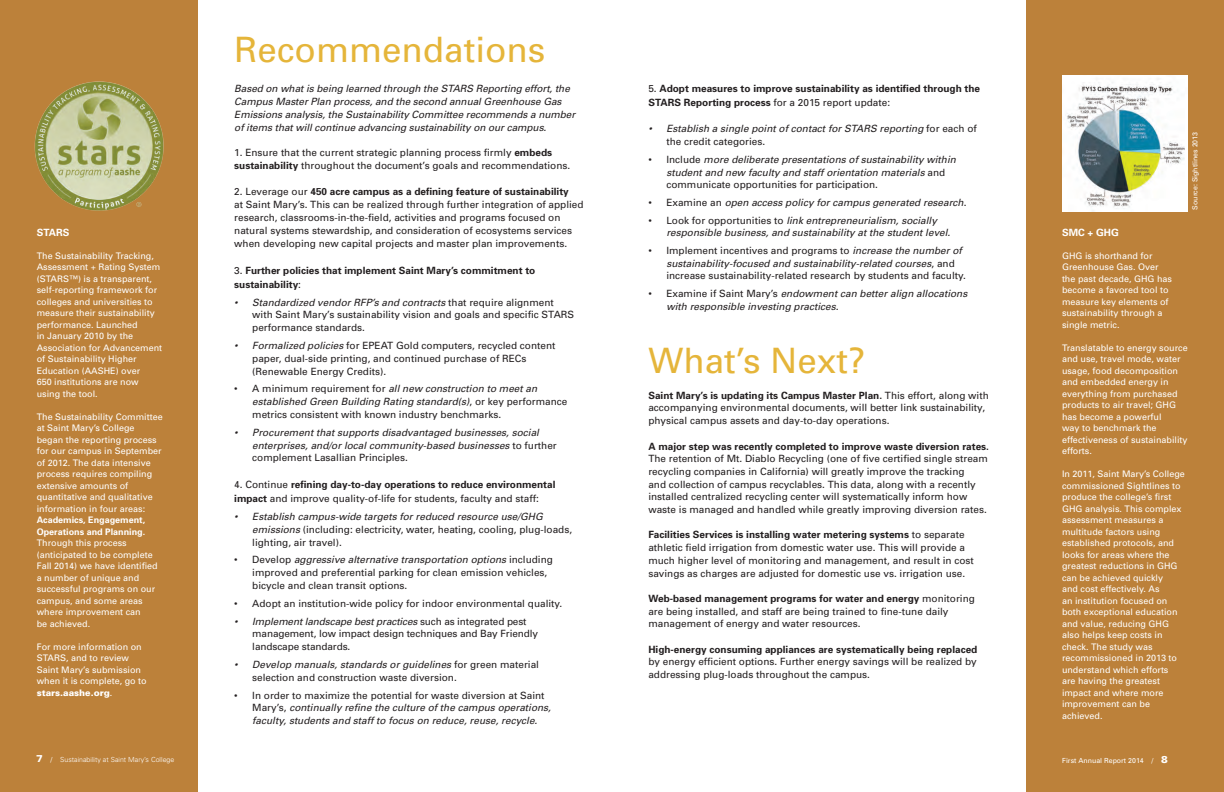
<style>
.page{position:relative;width:1224px;height:792px;background:#fff}
.page>*{position:absolute;margin:0;border:0;box-sizing:border-box;transform-origin:0 0}
.t1{font:35px "Univers";color:#e5b53a}
.t2{font:10px/12.7px "Univers";color:#231f20}
.t3{font:italic 10px/12.7px "Univers";color:#231f20}
.t4{font:700 10px/14px "Univers";color:#231f20}
.t5{font:700 10px "Univers";color:#fff}
.t6{font:9px/11.5px "Univers";color:#fff}
.t7{font:700 9px/11.5px "Univers";color:#fff}
.t8{font:7px "Univers";color:#fff}
.t9{font:300 7px "Univers";color:#fff}
.s1{font-weight:900}
.s2{font-weight:700}
.s3{font-weight:400}
.s4{font-style:italic}
.s5{font-style:normal}
.s6{font-weight:900;font-size:10px}
</style>
<div class="page">
<div style="left:1026px;top:0;width:198px;height:792px;background:#bc813a"></div>
<div style="left:0;top:0;width:198px;height:792px;background:#bc813a"></div>
<img style="left:34px;top:81px;width:130px;height:130px">
<img style="left:1062px;top:75px;width:126px;height:137px">
<p class="t5" style="left:37px;top:226px;width:34px">STARS</p>
<p class="t6" style="left:37px;top:250px;width:127px">The Sustainability Tracking,<br>Assessment + Rating System (STARS™) is a transparent, self-reporting framework for colleges and universities to measure their sustainability performance. Launched<br>in January 2010 by the<br>Association for Advancement of Sustainability Higher<br>Education (AASHE) over<br>650 institutions are now using the tool.</p>
<p class="t6" style="left:37px;top:411px;width:127px">The Sustainability Committee at Saint Mary’s College began the reporting process for our campus in September of 2012. The data intensive process requires compiling extensive amounts of quantitative and qualitative information in four areas:</p>
<p class="t7" style="left:37px;top:514px;width:110px">Academics, Engagement,<br>Operations and Planning.</p>
<p class="t6" style="left:37px;top:537px;width:123px">Through this process (anticipated to be complete<br>Fall 2014) we have identified a number of unique and successful programs on our campus, and some areas where improvement can<br>be achieved.</p>
<p class="t6" style="left:37px;top:641px;width:112px">For more information on<br>STARS, and to review<br>Saint Mary’s submission when it is complete, go to <span class="s1">stars.aashe.org</span>.</p>
<h1 class="t1" style="left:234px;top:28px;width:313px">Recommendations</h1>
<p class="t3" style="left:234px;top:82px;width:342px;line-height:13px">Based on what is being learned through the STARS Reporting effort, the Campus Master Plan process, and the second annual Greenhouse Gas Emissions analysis, the Sustainability Committee recommends a number of items that will continue advancing sustainability on our campus.</p>
<p class="t2" style="left:234px;top:146px;width:337px">1. Ensure that the current strategic planning process firmly <span class="s2">embeds sustainability</span> throughout the document’s goals and recommendations.</p>
<p class="t2" style="left:234px;top:185px;width:351px;line-height:13px">2. Leverage our <span class="s2">450 acre campus as a defining feature of sustainability<br></span>at Saint Mary’s. This can be realized through further integration of applied research, classrooms-in-the-field, activities and programs focused on natural systems stewardship, and consideration of ecosystems services when developing new capital projects and master plan improvements.</p>
<p class="t4" style="left:234px;top:263px;width:303px"><span class="s3">3.</span> Further policies that implement Saint Mary’s commitment to sustainability<span class="s3">:</span></p>
<p class="t2" style="left:252px;top:295px;width:323px;text-indent:-18px"><span class="s4">• Standardized vendor RFP’s and contracts</span> that require alignment with Saint Mary’s sustainability vision and goals and specific STARS performance standards.</p>
<p class="t2" style="left:252px;top:339px;width:305px;text-indent:-18px"><span class="s4">• Formalized policies</span> for EPEAT Gold computers, recycled content paper, dual-side printing, and continued purchase of RECs (Renewable Energy Credits).</p>
<p class="t2" style="left:252px;top:382px;width:317px;text-indent:-18px">• A minimum requirement for <span class="s4">all new construction to meet an established Green Building Rating standard(s)</span>, or key performance metrics consistent with known industry benchmarks.</p>
<p class="t3" style="left:252px;top:426px;width:306px;text-indent:-18px">• Procurement that supports disadvantaged businesses, social enterprises, and/or local community-based businesses <span class="s5">to further complement Lasallian Principles.</span></p>
<p class="t2" style="left:234px;top:477px;width:323px;line-height:14px">4. Continue <span class="s2">refining day-to-day operations to reduce environmental impact</span> and improve quality-of-life for students, faculty and staff:</p>
<p class="t2" style="left:252px;top:510px;width:321px;text-indent:-18px"><span class="s4">• Establish campus-wide targets for reduced resource use/GHG emissions</span> (including: electricity, water, heating, cooling, plug-loads, lighting, air travel).</p>
<p class="t2" style="left:252px;top:553px;width:302px;text-indent:-18px">• Develop <span class="s4">aggressive alternative transportation options</span> including improved and preferential parking for clean emission vehicles, bicycle and clean transit options.</p>
<p class="t2" style="left:234px;top:597px;width:330px">• Adopt an institution-wide policy for indoor environmental quality.</p>
<p class="t2" style="left:252px;top:614px;width:287px;text-indent:-18px"><span class="s4">• Implement landscape best practices</span> such as integrated pest management, low impact design techniques and Bay Friendly landscape standards.</p>
<p class="t2" style="left:252px;top:658px;width:288px;text-indent:-18px"><span class="s4">• Develop manuals, standards or guidelines</span> for green material selection and construction waste diversion.</p>
<p class="t3" style="left:252px;top:688px;width:300px;text-indent:-18px"><span class="s5">• In order to maximize the potential for waste diversion at Saint<br>Mary’s,</span> continually refine the culture of the campus operations, faculty, students and staff to focus on reduce, reuse, recycle.</p>
<p class="t4" style="left:648px;top:81px;width:333px"><span class="s3">5.</span> Adopt measures to improve sustainability as identified through the<br>STARS Reporting process <span class="s3">for a 2015 report update:</span></p>
<p class="t3" style="left:666px;top:122px;width:312px;text-indent:-18px">• Establish a single point of contact for STARS reporting <span class="s5">for each of the credit categories.</span></p>
<p class="t3" style="left:666px;top:153px;width:291px;text-indent:-18px"><span class="s5">• Include</span> more deliberate presentations of sustainability within student and new faculty and staff orientation materials <span class="s5">and communicate opportunities for participation.</span></p>
<p class="t3" style="left:648px;top:196px;width:320px"><span class="s5">• Examine an</span> open access policy for campus generated research<span class="s5">.</span></p>
<p class="t3" style="left:666px;top:214px;width:285px;text-indent:-18px"><span class="s5">• Look for opportunities to</span> link entrepreneurialism, socially responsible business, and sustainability at the student level.</p>
<p class="t2" style="left:666px;top:244px;width:301px;text-indent:-18px">• Implement incentives and programs to <span class="s4">increase the number of sustainability-focused and sustainability-related courses</span>, and increase sustainability-related research by students and faculty.</p>
<p class="t3" style="left:666px;top:287px;width:302px;text-indent:-18px"><span class="s5">• Examine if Saint Mary’s</span> endowment can better align allocations with responsible investing practices.</p>
<h1 class="t1" style="left:648px;top:339px;width:219px">What’s Next?</h1>
<p class="t2" style="left:648px;top:389px;width:342px"><span class="s2">Saint Mary’s is updating its Campus Master Plan.</span> This effort, along with accompanying environmental documents, will better link sustainability, physical campus assets and day-to-day operations.</p>
<p class="t4" style="left:648px;top:439px;width:342px">A major step was recently completed to improve waste diversion rates.</p>
<p class="t2" style="left:648px;top:452px;width:341px">The retention of Mt. Diablo Recycling (one of five certified single stream recycling companies in California) will greatly improve the tracking<br>and collection of campus recyclables. This data, along with a recently installed centralized recycling center will systematically inform how waste is managed and handled while greatly improving diversion rates.</p>
<p class="t2" style="left:648px;top:528px;width:327px"><span class="s2">Facilities Services is installing water metering systems</span> to separate athletic field irrigation from domestic water use. This will provide a much higher level of monitoring and management, and result in cost savings as charges are adjusted for domestic use vs. irrigation use.</p>
<p class="t2" style="left:648px;top:592px;width:328px"><span class="s2">Web-based management programs for water and energy</span> monitoring are being installed, and staff are being trained to fine-tune daily management of energy and water resources.</p>
<p class="t4" style="left:648px;top:642px;width:330px">High-energy consuming appliances are systematically being replaced</p>
<p class="t2" style="left:648px;top:655px;width:330px">by energy efficient options. Further energy savings will be realized by addressing plug-loads throughout the campus.</p>
<p class="t8" style="left:1191px;top:210px;width:79px;rotate:-90deg">Source: Sightlines 2013</p>
<p class="t5" style="left:1062px;top:226px;width:58px">SMC + GHG</p>
<p class="t6" style="left:1062px;top:250px;width:112px">GHG is shorthand for<br>Greenhouse Gas. Over the past decade, GHG has become a favored tool to measure key elements of sustainability through a single metric.</p>
<p class="t6" style="left:1062px;top:342px;width:127px">Translatable to energy source and use, travel mode, water usage, food decomposition and embedded energy in everything from purchased products to air travel; GHG has become a powerful<br>way to benchmark the effectiveness of sustainability efforts.</p>
<p class="t6" style="left:1062px;top:468px;width:124px">In 2011, Saint Mary’s College commissioned Sightlines to produce the college’s first<br>GHG analysis. This complex assessment measures a multitude factors using established protocols, and looks for areas where the greatest reductions in GHG can be achieved quickly<br>and cost effectively. As<br>an institution focused on both exceptional education and value, reducing GHG also helps keep costs in check. The study was recommissioned in 2013 to understand which efforts<br>are having the greatest impact and where more improvement can be achieved.</p>
<p class="t9" style="left:36px;top:755px;width:140px"><span class="s6">7</span> <span class="s3">/</span> Sustainability at Saint Mary’s College</p>
<p class="t8" style="left:1062px;top:756px;width:107px">First Annual Report 2014 / <span class="s6">8</span></p>
</div>
